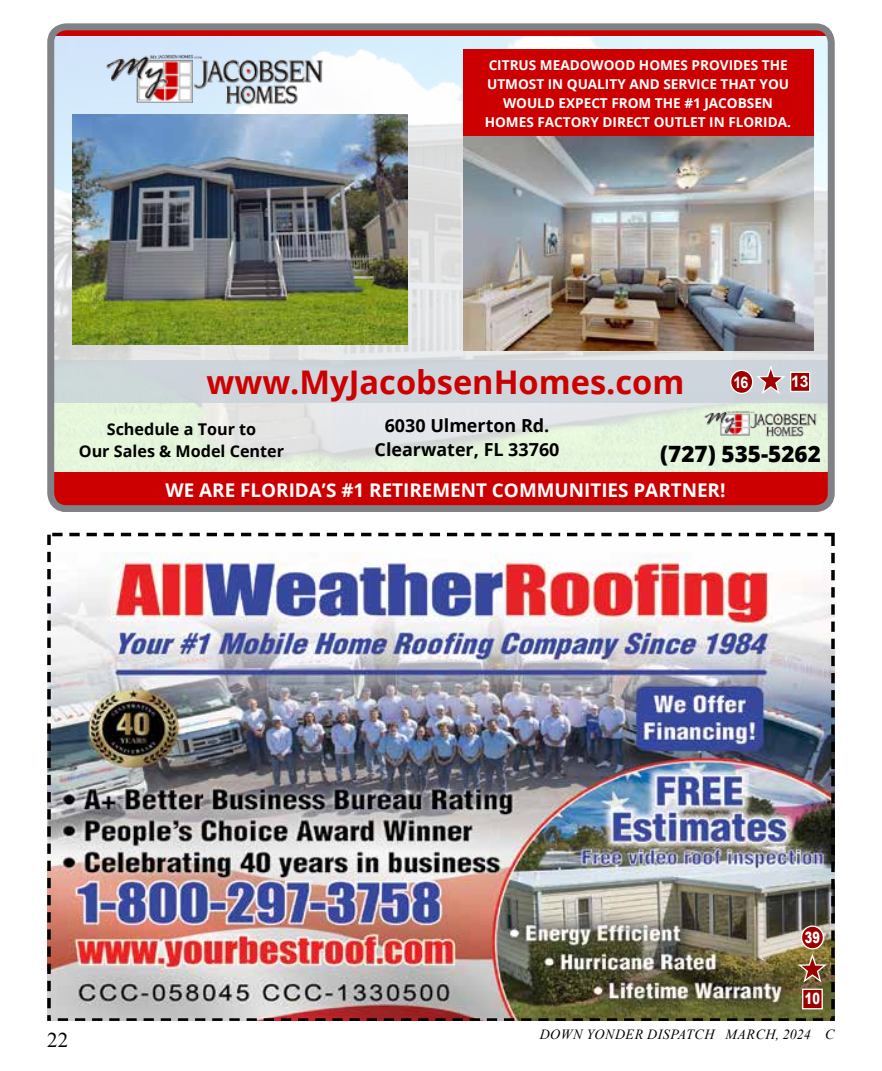
<style>
.page{position:relative;width:882px;height:1071px;background:#fff}
.page>*{position:absolute;margin:0;border:0;box-sizing:border-box;transform-origin:0 0}
.t1{font:700 32.55px "Open Sans";color:#c00}
.t2{font:800 22.4px "Open Sans";color:#000}
.t3{font:21px "Times New Roman";color:#000}
.t4{font:700 18.9px "Open Sans";color:#fff}
.t5{font:700 18.03px/24.3px "Open Sans";color:#000;text-align:center}
.t6{font:700 16.1px/22.1px "Open Sans";color:#000;text-align:center}
.t7{font:700 15.92px "Arial";color:#fff;scale:.89 1}
.t8{font:700 15.92px "Arial";color:#fff}
.t9{font:900 15.58px "Arial";color:#fff;scale:.72 1}
.t10{font:italic 14px "Times New Roman";letter-spacing:.035em;color:#000}
.t11{font:700 13.65px/19.1px "Open Sans";color:#fff;text-align:center}
</style>
<div class="page">
<img style="left:47px;top:533px;width:788px;height:488px">
<img style="left:55px;top:36px;width:772px;height:437px">
<img style="left:72px;top:114px;width:335px;height:230px">
<div style="left:463px;top:50px;width:351px;height:87px;background:#c00"></div>
<div style="left:51px;top:360px;width:780px;height:43px;background:#ced5dc"></div>
<div style="left:51px;top:473px;width:780px;height:36px;background:#c00"></div>
<img style="left:704px;top:408px;width:113px;height:30px">
<img style="left:101px;top:50px;width:226px;height:58px">
<div style="left:51px;top:29px;width:780px;height:7px;background:#c00"></div>
<img style="left:463px;top:137px;width:351px;height:213px">
<div style="left:47px;top:24px;width:788px;height:488px;border:7px solid #808285;border-radius:16px"></div>
<div style="left:791px;top:372px;width:19px;height:19px;background:#9e0000"></div>
<div style="left:790px;top:372px;width:20px;height:20px;border:1px solid #fff"></div>
<div style="left:731px;top:370px;width:22px;height:23px;background:#9e0000;border-radius:50%"></div>
<div style="left:730px;top:370px;width:23px;height:24px;border:1px solid #fff;border-radius:50%"></div>
<svg style="left:757px;top:365px;width:28px;height:29px"></svg>
<p class="t11" style="left:485px;top:55px;width:308px">CITRUS MEADOWOOD HOMES PROVIDES THE UTMOST IN QUALITY AND SERVICE THAT YOU WOULD EXPECT FROM THE #1 JACOBSEN HOMES FACTORY DIRECT OUTLET IN FLORIDA.</p>
<h1 class="t1" style="left:207px;top:359px;width:479px">www.MyJacobsenHomes.com</h1>
<p class="t6" style="left:79px;top:418px;width:207px">Schedule a Tour to<br>Our Sales &amp; Model Center</p>
<p class="t7" style="left:734px;top:371px;width:18px">16</p>
<p class="t8" style="left:791px;top:371px;width:19px">13</p>
<h3 class="t5" style="left:375px;top:413px;width:186px">6030 Ulmerton Rd.<br>Clearwater, FL 33760</h3>
<h3 class="t4" style="left:166px;top:477px;width:561px">WE ARE FLORIDA’S #1 RETIREMENT COMMUNITIES PARTNER!</h3>
<h2 class="t2" style="left:660px;top:437px;width:162px">(727) 535-5262</h2>
<h3 class="t3" style="left:47px;top:1025px;width:22px">22</h3>
<p class="t9" style="left:805px;top:926px;width:22px">39</p>
<p class="t9" style="left:805px;top:987px;width:22px">10</p>
<p class="t10" style="left:540px;top:1024px;width:296px">DOWN YONDER DISPATCH MARCH, 2024 C</p>
</div>
